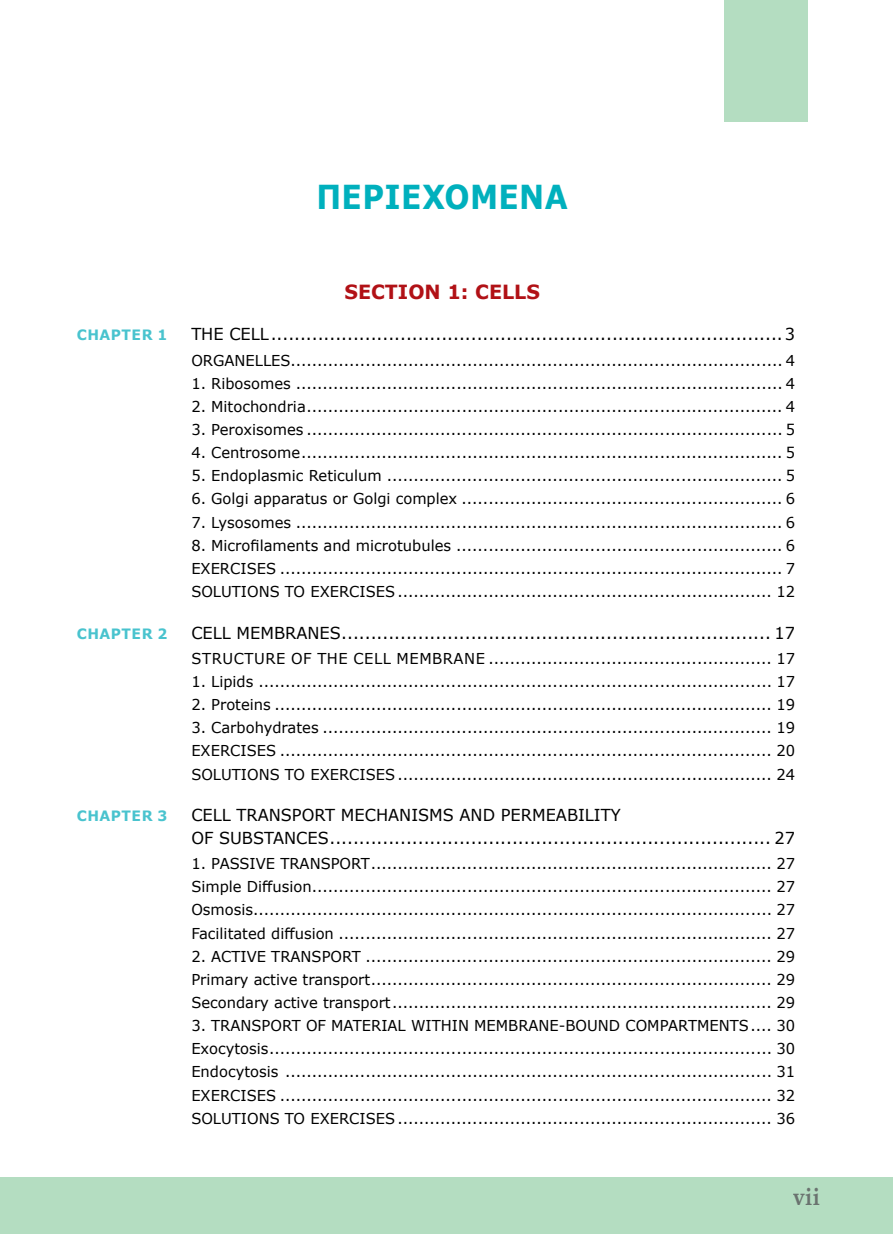
<style>
.page{position:relative;width:893px;height:1234px;background:#fff}
.page>*{position:absolute;margin:0;border:0;box-sizing:border-box;transform-origin:0 0}
.t1{font:700 33px "Verdana";letter-spacing:.015em;color:#00b0bd;scale:.9 1}
.t2{font:700 24px "Book Antiqua";color:#58595b;scale:.9 1}
.t3{font:700 19.5px "Verdana";color:#b11116}
.t4{font:16.5px/22.5px "Verdana";color:#000}
.t5{font:15px/23.1px "Verdana";color:#000;text-align:justify}
.t6{font:700 14.25px "Verdana";letter-spacing:.035em;color:#49c3ce}
</style>
<div class="page">
<div style="left:0;top:1176px;width:893px;height:57px;background:#b4ddc1"></div>
<div style="left:724px;top:0;width:84px;height:122px;background:#b4ddc1"></div>
<h1 class="t1" style="left:317px;top:173px;width:281px">Π ΕΡΙΕΧΟΜ ΕΝΑ</h1>
<h3 class="t3" style="left:344px;top:277px;width:197px">SECTION 1: CELLS</h3>
<p class="t6" style="left:77px;top:325px;width:92px">CHAPTER 1</p>
<p class="t4" style="left:191px;top:323px;width:605px">THE CELL.......................................................................................3</p>
<p class="t5" style="left:191px;top:348px;width:605px">ORGANELLES............................................................................................ 4</p>
<p class="t5" style="left:191px;top:371px;width:605px">1. Ribosomes ........................................................................................... 4</p>
<p class="t5" style="left:191px;top:394px;width:605px">2. Mitochondria......................................................................................... 4</p>
<p class="t5" style="left:191px;top:417px;width:605px">3. Peroxisomes ......................................................................................... 5</p>
<p class="t5" style="left:191px;top:441px;width:605px">4. Centrosome.......................................................................................... 5</p>
<p class="t5" style="left:191px;top:464px;width:605px">5. Endoplasmic Reticulum .......................................................................... 5</p>
<p class="t5" style="left:191px;top:487px;width:605px">6. Golgi apparatus or Golgi complex ............................................................ 6</p>
<p class="t5" style="left:191px;top:510px;width:605px">7. Lysosomes ........................................................................................... 6</p>
<p class="t5" style="left:191px;top:533px;width:605px">8. Microfilaments and microtubules ............................................................. 6<br>EXERCISES .............................................................................................. 7<br>SOLUTIONS TO EXERCISES ...................................................................... 12</p>
<p class="t6" style="left:77px;top:623px;width:92px">CHAPTER 2</p>
<p class="t4" style="left:191px;top:621px;width:605px">CELL MEMBRANES......................................................................... 17</p>
<p class="t5" style="left:192px;top:646px;width:22px">Structure</p>
<p class="t5" style="left:291px;top:646px;width:38px">of the</p>
<p class="t5" style="left:353px;top:646px;width:21px">Cell</p>
<p class="t5" style="left:397px;top:646px;width:25px">Membrane</p>
<p class="t5" style="left:488px;top:646px;width:308px">..................................................... 17</p>
<p class="t5" style="left:191px;top:669px;width:605px">1. Lipids ................................................................................................ 17</p>
<p class="t5" style="left:191px;top:693px;width:605px">2. Proteins ............................................................................................. 19</p>
<p class="t5" style="left:191px;top:716px;width:605px">3. Carbohydrates .................................................................................... 19<br>EXERCISES ............................................................................................ 20<br>SOLUTIONS TO EXERCISES ...................................................................... 24</p>
<p class="t6" style="left:77px;top:805px;width:92px">CHAPTER 3</p>
<p class="t4" style="left:191px;top:803px;width:605px">CELL TRANSPORT MECHANISMS AND PERMEABILITY<br>OF SUBSTANCES........................................................................... 27</p>
<p class="t5" style="left:191px;top:851px;width:605px">1. PASSIVE TRANSPORT........................................................................... 27<br>Simple Diffusion...................................................................................... 27<br>Osmosis................................................................................................. 27<br>Facilitated diffusion ................................................................................. 27</p>
<p class="t5" style="left:191px;top:944px;width:605px">2. ACTIVE TRANSPORT ............................................................................ 29<br>Primary active transport........................................................................... 29<br>Secondary active transport....................................................................... 29</p>
<p class="t5" style="left:191px;top:1013px;width:605px">3. TRANSPORT OF MATERIAL WITHIN MEMBRANE-BOUND COMPARTMENTS.... 30<br>Exocytosis.............................................................................................. 30<br>Endocytosis ........................................................................................... 31<br>EXERCISES ............................................................................................ 32<br>SOLUTIONS TO EXERCISES ...................................................................... 36</p>
<h2 class="t2" style="left:793px;top:1179px;width:31px">vii</h2>
</div>
